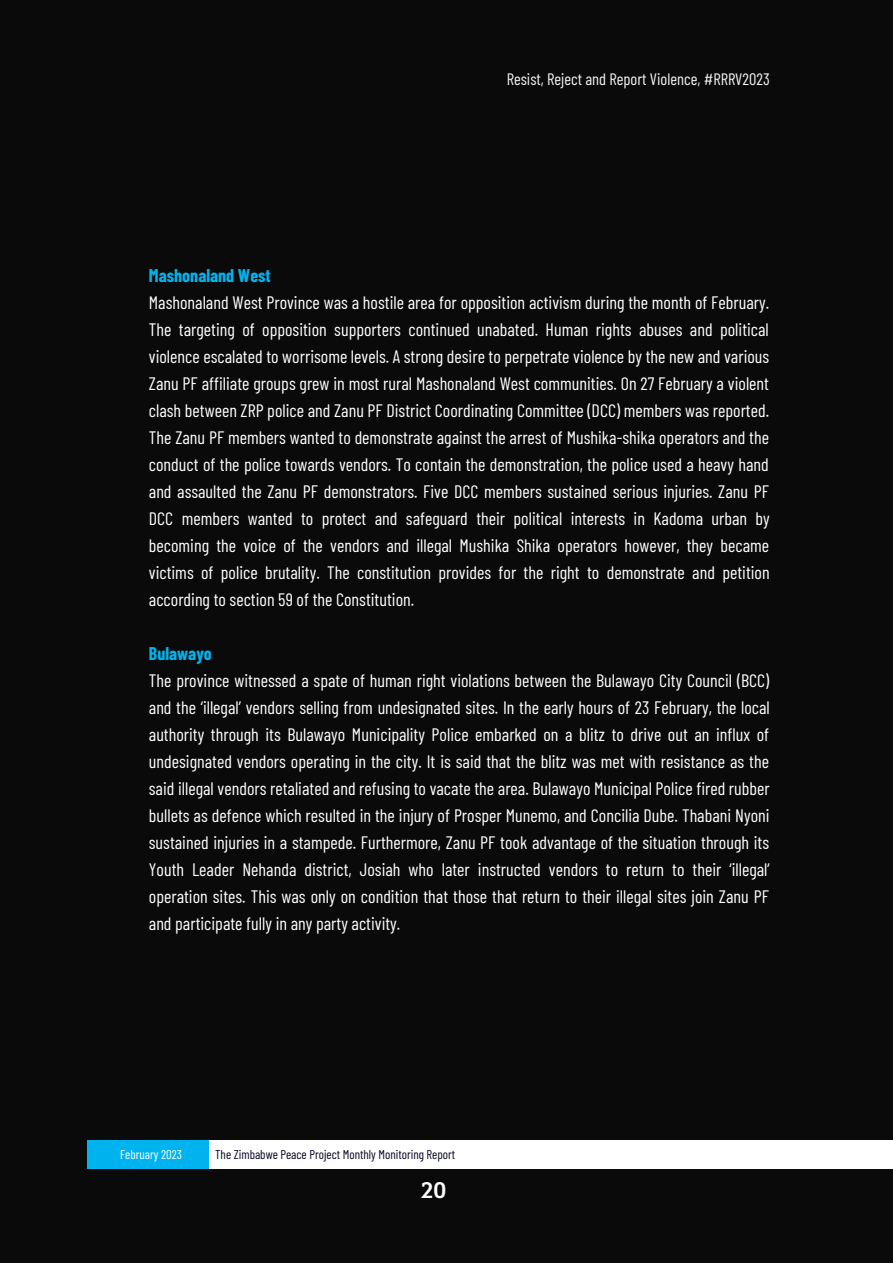
<style>
.page{position:relative;width:893px;height:1264px;background:#fff}
.page>*{position:absolute;margin:0;border:0;box-sizing:border-box;transform-origin:0 0}
.t1{font:25.35px "OS Aran 600";color:#fff}
.t2{font:18px/27px "Barlow Condensed";color:#fff;text-align:justify}
.t3{font:700 18px "Barlow Condensed";color:#00b3ee}
.t4{font:16.5px "Barlow Condensed";color:#f3f3f3}
.t5{font:12.75px "Barlow Condensed";color:#070626}
.t6{font:12.75px "Barlow Condensed";color:#fff}
</style>
<div class="page">
<div style="left:0;top:0;width:892px;height:1262px;background:#0a0a0a"></div>
<div style="left:204px;top:1140px;width:688px;height:28px;background:#fff"></div>
<div style="left:87px;top:1140px;width:122px;height:28px;background:#00b3ee"></div>
<p class="t4" style="left:506px;top:68px;width:264px">Resist, Reject and Report Violence, #RRRV2023</p>
<p class="t3" style="left:149px;top:264px;width:123px">Mashonaland West</p>
<p class="t2" style="left:149px;top:288px;width:622px">Mashonaland West Province was a hostile area for opposition activism during the month of February.<br>The targeting of opposition supporters continued unabated. Human rights abuses and political violence escalated to worrisome levels. A strong desire to perpetrate violence by the new and various Zanu PF affiliate groups grew in most rural Mashonaland West communities. On 27 February a violent clash between ZRP police and Zanu PF District Coordinating Committee (DCC) members was reported.<br>The Zanu PF members wanted to demonstrate against the arrest of Mushika-shika operators and the conduct of the police towards vendors. To contain the demonstration, the police used a heavy hand and assaulted the Zanu PF demonstrators. Five DCC members sustained serious injuries. Zanu PF DCC members wanted to protect and safeguard their political interests in Kadoma urban by becoming the voice of the vendors and illegal Mushika Shika operators however, they became victims of police brutality. The constitution provides for the right to demonstrate and petition according to section 59 of the Constitution.</p>
<p class="t3" style="left:149px;top:642px;width:65px">Bulawayo</p>
<p class="t2" style="left:149px;top:666px;width:622px">The province witnessed a spate of human right violations between the Bulawayo City Council (BCC) and the ‘illegal’ vendors selling from undesignated sites. In the early hours of 23 February, the local authority through its Bulawayo Municipality Police embarked on a blitz to drive out an influx of undesignated vendors operating in the city. It is said that the blitz was met with resistance as the said illegal vendors retaliated and refusing to vacate the area. Bulawayo Municipal Police fired rubber bullets as defence which resulted in the injury of Prosper Munemo, and Concilia Dube. Thabani Nyoni sustained injuries in a stampede. Furthermore, Zanu PF took advantage of the situation through its Youth Leader Nehanda district, Josiah who later instructed vendors to return to their ‘illegal’ operation sites. This was only on condition that those that return to their illegal sites join Zanu PF and participate fully in any party activity.</p>
<p class="t6" style="left:120px;top:1146px;width:63px">February 2023</p>
<p class="t5" style="left:215px;top:1146px;width:241px">The Zimbabwe Peace Project Monthly Monitoring Report</p>
<h1 class="t1" style="left:421px;top:1179px;width:27px">20</h1>
</div>
